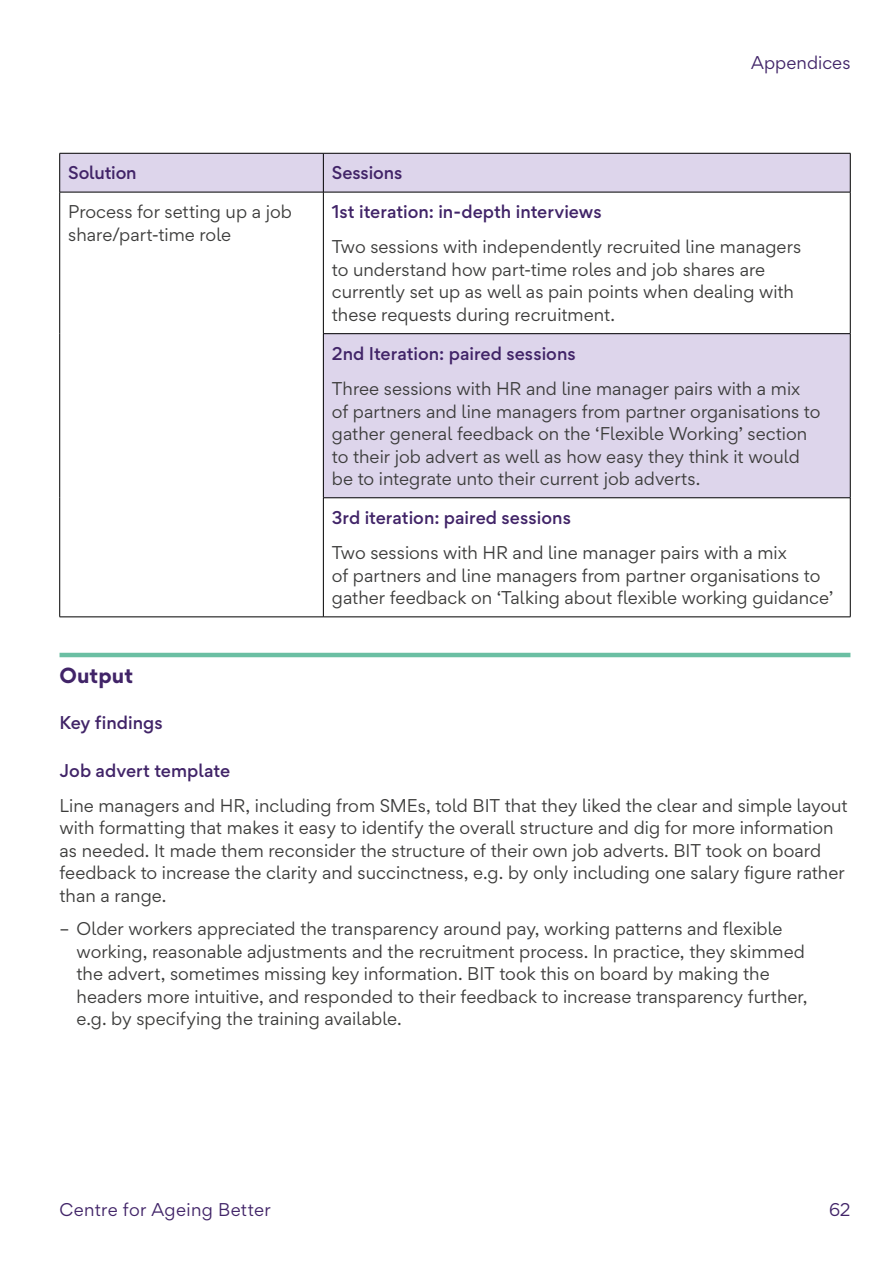
<style>
.page{position:relative;width:893px;height:1263px;background:#fff}
.page>*{position:absolute;margin:0;border:0;box-sizing:border-box;transform-origin:0 0}
.t1{font:700 19.5px "Gordita";color:#412468}
.t2{font:16.5px/22.5px "Gordita";color:#3c3c3b}
.t3{font:500 16.5px "Gordita";color:#412468}
.t4{font:16.5px "Gordita";letter-spacing:.01em;color:#412468}
</style>
<div class="page">
<div style="left:60px;top:154px;width:790px;height:38px;background:#ddd5eb"></div>
<div style="left:323px;top:334px;width:527px;height:164px;background:#ddd5eb"></div>
<hr style="left:60px;top:153px;width:263px;height:1px;background:#000">
<hr style="left:59px;top:153px;width:1px;height:39px;background:#000">
<hr style="left:323px;top:153px;width:527px;height:1px;background:#000">
<hr style="left:323px;top:153px;width:1px;height:39px;background:#000">
<hr style="left:850px;top:153px;width:1px;height:39px;background:#000">
<hr style="left:60px;top:192px;width:263px;height:1px;background:#000">
<hr style="left:59px;top:192px;width:1px;height:142px;background:#000">
<hr style="left:323px;top:192px;width:527px;height:1px;background:#000">
<hr style="left:323px;top:192px;width:1px;height:141px;background:#000">
<hr style="left:850px;top:192px;width:1px;height:141px;background:#000">
<hr style="left:59px;top:334px;width:1px;height:164px;background:#000">
<hr style="left:323px;top:333px;width:527px;height:1px;background:#000">
<hr style="left:323px;top:334px;width:1px;height:164px;background:#000">
<hr style="left:850px;top:334px;width:1px;height:164px;background:#000">
<hr style="left:59px;top:498px;width:1px;height:119px;background:#000">
<hr style="left:323px;top:497px;width:527px;height:1px;background:#000">
<hr style="left:323px;top:498px;width:1px;height:119px;background:#000">
<hr style="left:850px;top:498px;width:1px;height:119px;background:#000">
<hr style="left:60px;top:617px;width:263px;height:1px;background:#000">
<hr style="left:323px;top:617px;width:527px;height:1px;background:#000">
<hr style="left:60px;top:653px;width:790px;height:4px;background:#6bbfa3">
<p class="t4" style="left:751px;top:50px;width:101px">Appendices</p>
<p class="t3" style="left:68px;top:161px;width:70px">Solution</p>
<p class="t3" style="left:332px;top:161px;width:72px">Sessions</p>
<p class="t2" style="left:68px;top:200px;width:225px">Process for setting up a job share/part-time role</p>
<p class="t3" style="left:332px;top:199px;width:271px">1st iteration: in-depth interviews</p>
<p class="t2" style="left:332px;top:235px;width:471px">Two sessions with independently recruited line managers to understand how part-time roles and job shares are currently set up as well as pain points when dealing with these requests during recruitment.</p>
<p class="t3" style="left:332px;top:341px;width:245px">2nd Iteration: paired sessions</p>
<p class="t2" style="left:332px;top:377px;width:490px">Three sessions with HR and line manager pairs with a mix of partners and line managers from partner organisations to gather general feedback on the ‘Flexible Working’ section to their job advert as well as how easy they think it would be to integrate unto their current job adverts.</p>
<p class="t3" style="left:332px;top:505px;width:241px">3rd iteration: paired sessions</p>
<p class="t2" style="left:332px;top:541px;width:503px">Two sessions with HR and line manager pairs with a mix<br>of partners and line managers from partner organisations to gather feedback on ‘Talking about flexible working guidance’</p>
<p class="t1" style="left:60px;top:660px;width:75px">Output</p>
<p class="t3" style="left:60px;top:710px;width:105px">Key findings</p>
<p class="t3" style="left:60px;top:758px;width:172px">Job advert template</p>
<p class="t2" style="left:60px;top:794px;width:790px">Line managers and HR, including from SMEs, told BIT that they liked the clear and simple layout with formatting that makes it easy to identify the overall structure and dig for more information as needed. It made them reconsider the structure of their own job adverts. BIT took on board feedback to increase the clarity and succinctness, e.g. by only including one salary figure rather than a range.</p>
<p class="t2" style="left:77px;top:917px;width:733px;text-indent:-17px">– Older workers appreciated the transparency around pay, working patterns and flexible working, reasonable adjustments and the recruitment process. In practice, they skimmed the advert, sometimes missing key information. BIT took this on board by making the headers more intuitive, and responded to their feedback to increase transparency further, e.g. by specifying the training available.</p>
<p class="t4" style="left:60px;top:1198px;width:213px">Centre for Ageing Better</p>
<p class="t4" style="left:829px;top:1198px;width:23px">62</p>
</div>
